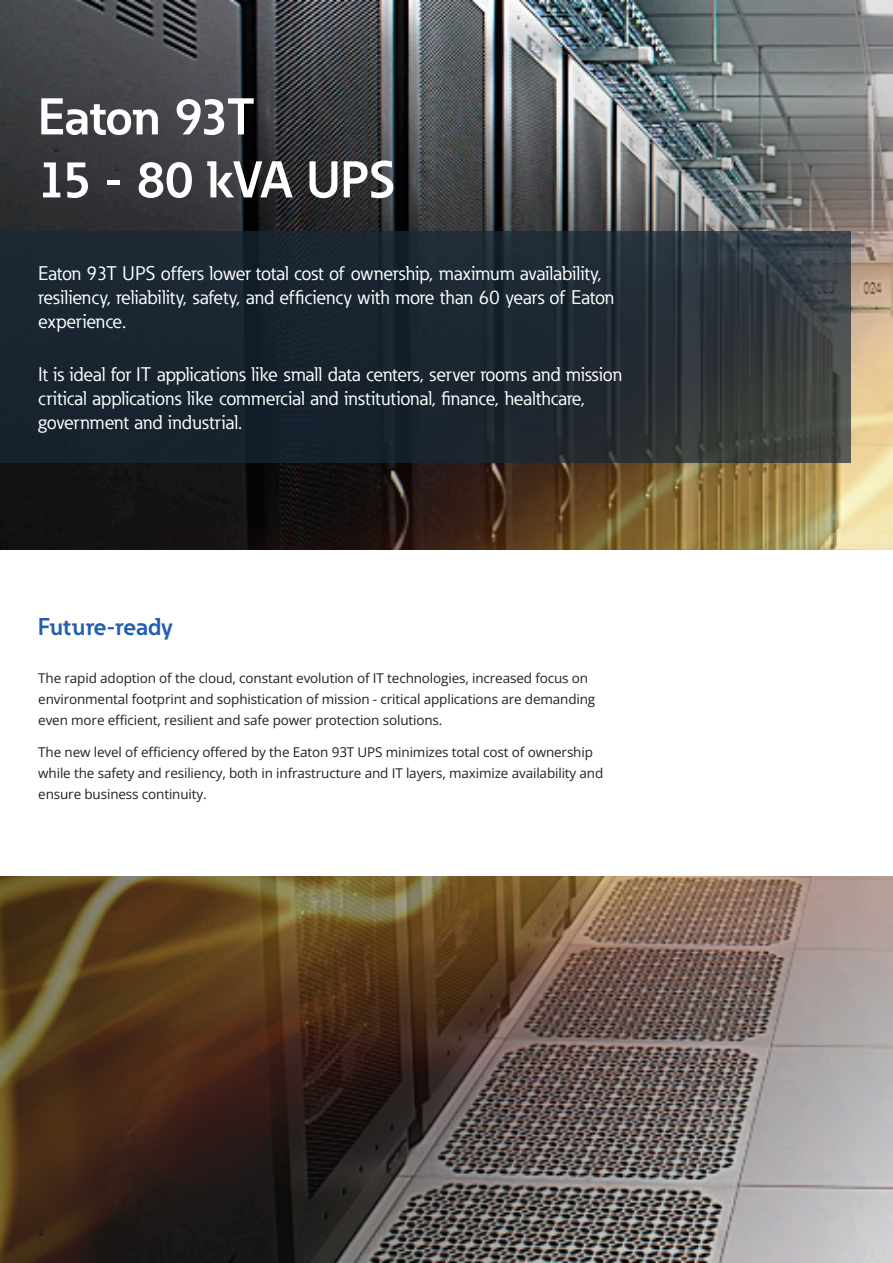
<style>
.page{position:relative;width:893px;height:1263px;background:#fff}
.page>*{position:absolute;margin:0;border:0;box-sizing:border-box;transform-origin:0 0}
.Subheadline___ADJ_Size_Color{font:700 51px/63px "Eaton";letter-spacing:-.015em;color:#fff}
._01_Subheadline___ADJ_Size_Color{font:700 24px "Eaton";letter-spacing:-.01em;color:#235fad}
.Subheadline___ADJ_Size_Color-2{font:19.5px/24px "Eaton";color:#fff}
.t1{font:13.5px/21px "Open Sans";letter-spacing:-.01em;color:#231f20}
.t2{font:800 10.5px "Open Sans";color:#231f20}
</style>
<div class="page">
<img style="left:0;top:0;width:893px;height:1263px">
<div style="left:0;top:550px;width:893px;height:325px;background:#fff"></div>
<svg style="left:0;top:231px;width:851px;height:232px;fill:#1c2731"></svg>
<p class="Subheadline___ADJ_Size_Color" style="left:38px;top:84px;width:358px">Eaton 93T<br>15 - 80 kVA UPS</p>
<p class="Subheadline___ADJ_Size_Color-2" style="left:38px;top:262px;width:577px">Eaton 93T UPS offers lower total cost of ownership, maximum availability, resiliency, reliability, safety, and efficiency with more than 60 years of Eaton experience.</p>
<p class="Subheadline___ADJ_Size_Color-2" style="left:38px;top:362px;width:585px">It is ideal for IT applications like small data centers, server rooms and mission critical applications like commercial and institutional, finance, healthcare, government and industrial.</p>
<p class="_01_Subheadline___ADJ_Size_Color" style="left:38px;top:611px;width:136px">Future-ready</p>
<p class="t1" style="left:38px;top:668px;width:558px">The rapid adoption of the cloud, constant evolution of IT technologies, increased focus on environmental footprint and sophistication of mission - critical applications are demanding even more efficient, resilient and safe power protection solutions.</p>
<p class="t1" style="left:38px;top:741px;width:567px">The new level of efficiency offered by the Eaton 93T UPS minimizes total cost of ownership while the safety and resiliency, both in infrastructure and IT layers, maximize availability and ensure business continuity.</p>
<p class="t2" style="left:38px;top:1225px;width:8px">2</p>
</div>
